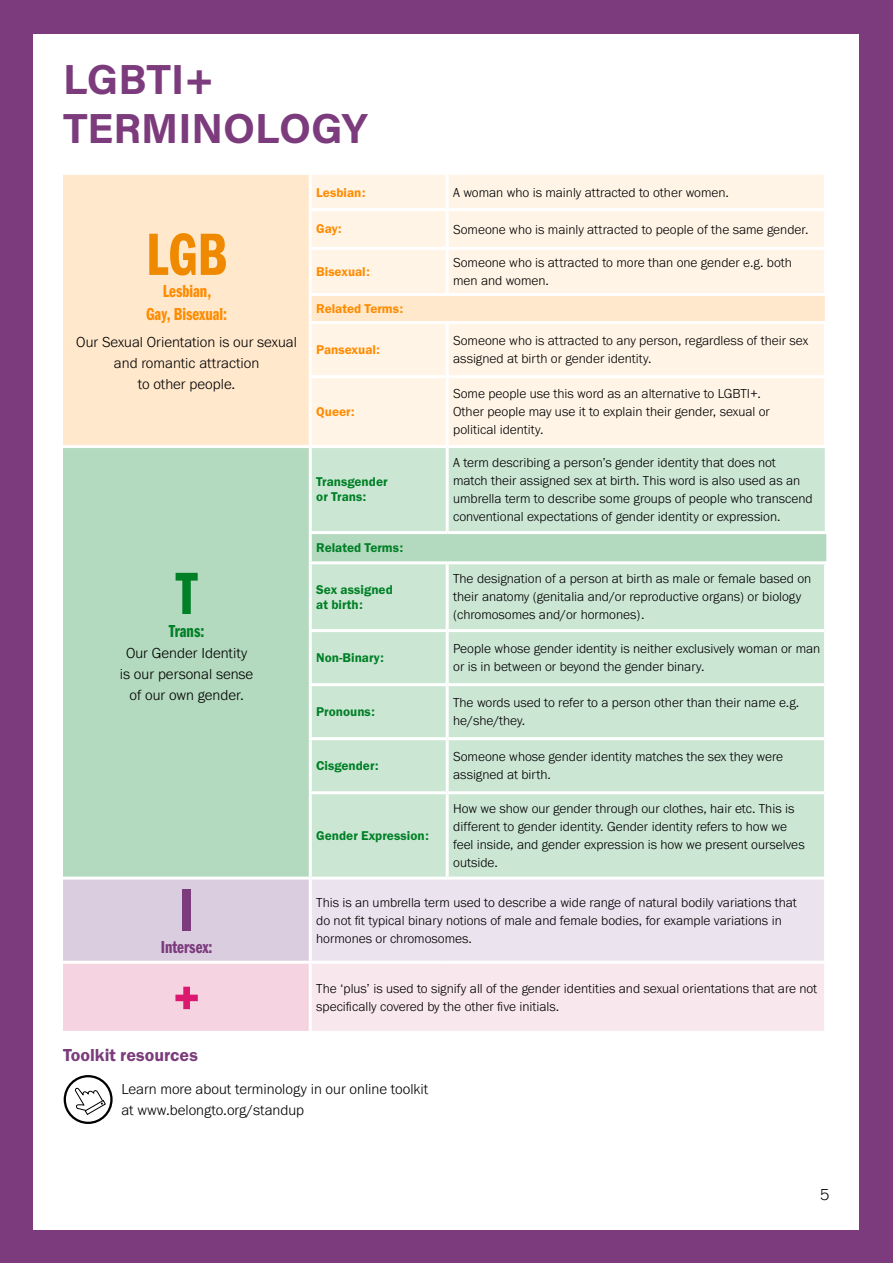
<style>
.page{position:relative;width:893px;height:1263px;background:#7b3b7c}
.page>*{position:absolute;margin:0;border:0;box-sizing:border-box;transform-origin:0 0}
.t1{font:61.65px "Franklin Gothic LT Pro Dm Cm";color:#ef8a00}
.t2{font:61.65px "Franklin Gothic LT Pro Dm Cm";color:#008026}
.t3{font:61.65px "Franklin Gothic LT Pro Dm Cm";color:#7b3b7c}
.t4{font:61.65px "Franklin Gothic LT Pro Dm Cm";color:#dc176f}
.t5{font:42px/49.5px "Acumin Variable Concept";color:#7b3b7c}
.t6{font:18px/22.5px "Franklin Gothic LT Pro Dm Cm";color:#ff8b00;text-align:center}
.t7{font:18px "Franklin Gothic URW Dem";color:#7b3b7c}
.t8{font:18px "Franklin Gothic LT Pro Dm Cm";color:#7b3b7c}
.t9{font:18px "Franklin Gothic LT Pro Dm Cm";color:#008026}
.t10{font:300 16.5px "Franklin Gothic URW";color:#000}
.t11{font:300 15px/21px "Franklin Gothic URW";color:#000;text-align:center}
.t12{font:300 13.5px/18px "Franklin Gothic URW";color:#000}
.t13{font:13.2px/15px "Franklin Gothic URW Dem";color:#008026}
.t14{font:13.2px "Franklin Gothic URW Dem";color:#ff8b00}
</style>
<div class="page">
<div style="left:33px;top:34px;width:825px;height:1196px;background:#fff"></div>
<div style="left:63px;top:175px;width:246px;height:270px;background:#ffe8cc"></div>
<svg style="left:312px;top:175px;width:513px;height:270px;background:#fff2e3"></svg>
<div style="left:63px;top:448px;width:246px;height:429px;background:#b3d9be"></div>
<svg style="left:312px;top:448px;width:514px;height:429px;background:#cae5d2"></svg>
<div style="left:63px;top:878px;width:247px;height:84px;background:#dbcde0"></div>
<div style="left:310px;top:878px;width:516px;height:84px;background:#ebe3ee"></div>
<div style="left:63px;top:962px;width:247px;height:70px;background:#f5d3e0"></div>
<div style="left:310px;top:962px;width:516px;height:70px;background:#f9e7ee"></div>
<hr style="left:446px;top:175px;width:3px;height:33px;background:#fff">
<hr style="left:309px;top:208px;width:138px;height:3px;background:#fff">
<hr style="left:447px;top:208px;width:377px;height:3px;background:#fff">
<hr style="left:446px;top:211px;width:3px;height:36px;background:#fff">
<hr style="left:309px;top:247px;width:138px;height:3px;background:#fff">
<hr style="left:447px;top:247px;width:377px;height:3px;background:#fff">
<hr style="left:446px;top:250px;width:3px;height:43px;background:#fff">
<hr style="left:446px;top:324px;width:3px;height:51px;background:#fff">
<hr style="left:309px;top:375px;width:138px;height:3px;background:#fff">
<hr style="left:447px;top:375px;width:377px;height:3px;background:#fff">
<hr style="left:446px;top:378px;width:3px;height:67px;background:#fff">
<hr style="left:309px;top:880px;width:3px;height:81px;background:#fff">
<hr style="left:63px;top:961px;width:247px;height:3px;background:#fff">
<hr style="left:310px;top:961px;width:137px;height:3px;background:#fff">
<hr style="left:309px;top:964px;width:3px;height:67px;background:#fff">
<hr style="left:447px;top:961px;width:377px;height:3px;background:#fff">
<hr style="left:63px;top:1031px;width:247px;height:3px;background:#fff">
<hr style="left:310px;top:1031px;width:137px;height:3px;background:#fff">
<hr style="left:447px;top:1031px;width:381px;height:3px;background:#fff">
<hr style="left:824px;top:175px;width:4px;height:35px;background:#fff">
<hr style="left:824px;top:210px;width:4px;height:38px;background:#fff">
<hr style="left:824px;top:248px;width:4px;height:45px;background:#fff">
<hr style="left:824px;top:324px;width:4px;height:53px;background:#fff">
<hr style="left:824px;top:377px;width:4px;height:68px;background:#fff">
<hr style="left:824px;top:878px;width:4px;height:84px;background:#fff">
<hr style="left:824px;top:962px;width:4px;height:69px;background:#fff">
<hr style="left:309px;top:629px;width:138px;height:3px;background:#fff">
<hr style="left:309px;top:683px;width:138px;height:3px;background:#fff">
<hr style="left:309px;top:737px;width:138px;height:3px;background:#fff">
<hr style="left:309px;top:791px;width:138px;height:3px;background:#fff">
<hr style="left:446px;top:564px;width:3px;height:65px;background:#fff">
<hr style="left:446px;top:632px;width:3px;height:51px;background:#fff">
<hr style="left:446px;top:686px;width:3px;height:51px;background:#fff">
<hr style="left:446px;top:740px;width:3px;height:51px;background:#fff">
<hr style="left:446px;top:794px;width:3px;height:83px;background:#fff">
<hr style="left:824px;top:564px;width:4px;height:67px;background:#fff">
<hr style="left:824px;top:631px;width:4px;height:54px;background:#fff">
<hr style="left:824px;top:685px;width:4px;height:54px;background:#fff">
<hr style="left:824px;top:739px;width:4px;height:54px;background:#fff">
<hr style="left:824px;top:793px;width:4px;height:85px;background:#fff">
<hr style="left:447px;top:629px;width:377px;height:3px;background:#fff">
<hr style="left:447px;top:683px;width:377px;height:3px;background:#fff">
<hr style="left:447px;top:737px;width:377px;height:3px;background:#fff">
<hr style="left:447px;top:791px;width:377px;height:3px;background:#fff">
<hr style="left:63px;top:877px;width:247px;height:3px;background:#fff">
<hr style="left:310px;top:877px;width:137px;height:3px;background:#fff">
<hr style="left:447px;top:877px;width:377px;height:3px;background:#fff">
<hr style="left:312px;top:321px;width:135px;height:3px;background:#fff">
<hr style="left:447px;top:321px;width:381px;height:3px;background:#fff">
<hr style="left:309px;top:293px;width:138px;height:3px;background:#fff">
<hr style="left:447px;top:293px;width:381px;height:3px;background:#fff">
<hr style="left:309px;top:561px;width:138px;height:3px;background:#fff">
<hr style="left:447px;top:561px;width:381px;height:3px;background:#fff">
<hr style="left:309px;top:531px;width:138px;height:3px;background:#fff">
<hr style="left:446px;top:448px;width:3px;height:83px;background:#fff">
<hr style="left:825px;top:448px;width:3px;height:83px;background:#fff">
<hr style="left:447px;top:531px;width:381px;height:3px;background:#fff">
<svg style="left:65px;top:1076px;width:46px;height:47px"></svg>
<div style="left:64px;top:1075px;width:49px;height:49px;border:2px solid #000;border-radius:50%"></div>
<svg style="left:75px;top:1086px;width:31px;height:29px"></svg>
<h2 class="t5" style="left:63px;top:53px;width:306px">LGBTI+<br>TERMINOLOGY</h2>
<h1 class="t1" style="left:146px;top:221px;width:82px">LGB</h1>
<h3 class="t6" style="left:146px;top:280px;width:83px">Lesbian,<br>Gay, Bisexual:</h3>
<p class="t11" style="left:76px;top:331px;width:222px">Our Sexual Orientation is our sexual and romantic attraction<br>to other people.</p>
<h1 class="t2" style="left:176px;top:560px;width:24px">T</h1>
<h3 class="t9" style="left:169px;top:621px;width:37px">Trans:</h3>
<p class="t11" style="left:120px;top:642px;width:135px">Our Gender Identity is our personal sense of our own gender.</p>
<h1 class="t3" style="left:179px;top:876px;width:16px">I</h1>
<h3 class="t8" style="left:161px;top:937px;width:53px">Intersex:</h3>
<p class="t14" style="left:316px;top:184px;width:51px">Lesbian:</p>
<p class="t12" style="left:453px;top:183px;width:277px">A woman who is mainly attracted to other women.</p>
<p class="t14" style="left:316px;top:221px;width:27px">Gay:</p>
<p class="t12" style="left:453px;top:220px;width:357px">Someone who is mainly attracted to people of the same gender.</p>
<p class="t14" style="left:316px;top:263px;width:55px">Bisexual:</p>
<p class="t12" style="left:453px;top:253px;width:340px">Someone who is attracted to more than one gender e.g. both men and women.</p>
<p class="t14" style="left:316px;top:300px;width:88px">Related Terms:</p>
<p class="t14" style="left:316px;top:341px;width:65px">Pansexual:</p>
<p class="t12" style="left:453px;top:331px;width:357px">Someone who is attracted to any person, regardless of their sex assigned at birth or gender identity.</p>
<p class="t14" style="left:316px;top:403px;width:40px">Queer:</p>
<p class="t13" style="left:316px;top:474px;width:73px">Transgender or Trans:</p>
<p class="t12" style="left:453px;top:384px;width:318px">Some people use this word as an alternative to LGBTI+.<br>Other people may use it to explain their gender, sexual or political identity.</p>
<p class="t12" style="left:453px;top:453px;width:361px">A term describing a person’s gender identity that does not match their assigned sex at birth. This word is also used as an umbrella term to describe some groups of people who transcend conventional expectations of gender identity or expression.</p>
<p class="t13" style="left:316px;top:540px;width:88px">Related Terms:</p>
<p class="t13" style="left:316px;top:581px;width:78px">Sex assigned at birth:</p>
<p class="t12" style="left:453px;top:569px;width:360px">The designation of a person at birth as male or female based on their anatomy (genitalia and/or reproductive organs) or biology (chromosomes and/or hormones).</p>
<p class="t13" style="left:316px;top:650px;width:69px">Non-Binary:</p>
<p class="t12" style="left:453px;top:639px;width:369px">People whose gender identity is neither exclusively woman or man or is in between or beyond the gender binary.</p>
<p class="t13" style="left:316px;top:704px;width:60px">Pronouns:</p>
<p class="t12" style="left:453px;top:693px;width:348px">The words used to refer to a person other than their name e.g. he/she/they.</p>
<p class="t13" style="left:316px;top:758px;width:64px">Cisgender:</p>
<p class="t12" style="left:453px;top:747px;width:332px">Someone whose gender identity matches the sex they were assigned at birth.</p>
<p class="t13" style="left:316px;top:828px;width:114px">Gender Expression:</p>
<p class="t12" style="left:453px;top:799px;width:353px">How we show our gender through our clothes, hair etc. This is different to gender identity. Gender identity refers to how we feel inside, and gender expression is how we present ourselves outside.</p>
<p class="t12" style="left:316px;top:893px;width:482px">This is an umbrella term used to describe a wide range of natural bodily variations that do not fit typical binary notions of male and female bodies, for example variations in hormones or chromosomes.</p>
<h1 class="t4" style="left:173px;top:964px;width:28px">+</h1>
<p class="t12" style="left:316px;top:979px;width:502px">The ‘plus’ is used to signify all of the gender identities and sexual orientations that are not specifically covered by the other five initials.</p>
<h3 class="t7" style="left:63px;top:1044px;width:136px">Toolkit resources</h3>
<p class="t11" style="left:122px;top:1078px;width:308px;text-align:left">Learn more about terminology in our online toolkit at www.belongto.org/standup</p>
<p class="t10" style="left:820px;top:1184px;width:11px">5</p>
</div>
